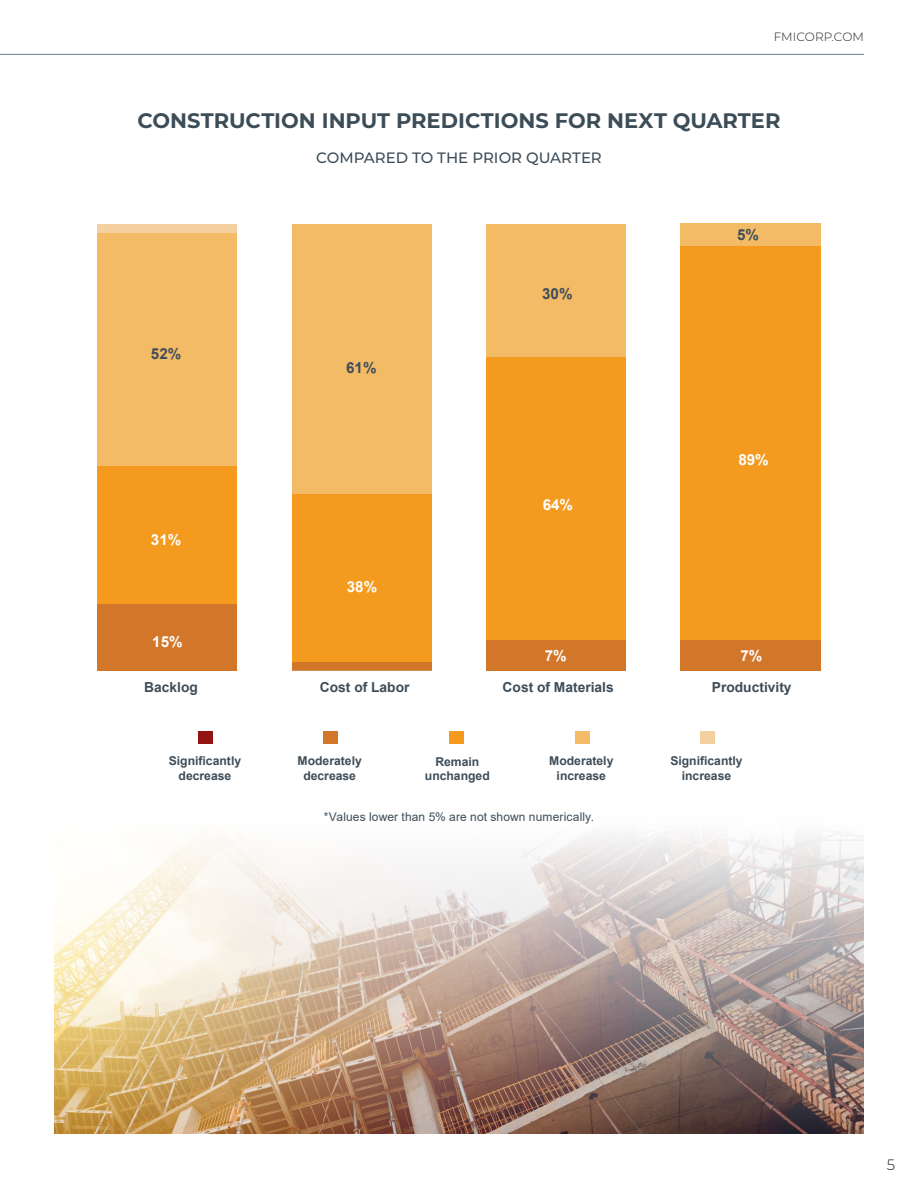
<style>
.page{position:relative;width:918px;height:1188px;background:#fff}
.page>*{position:absolute;margin:0;border:0;box-sizing:border-box;transform-origin:0 0}
.SUB{font:700 21px "Montserrat";color:#3c4d58}
.t1{font:700 15.15px "Arial";color:#fff}
.t2{font:700 15.15px "Arial";color:#3e4d59}
.SUB-2{font:500 15px "Montserrat";color:#3c4d58}
.t3{font:300 15px "Montserrat";color:#231f20}
.t4{font:700 13.8px "Arial";color:#3e4d59}
.t5{font:700 12.15px/14.5px "Arial";color:#3e4d59;text-align:center}
.SUB-3{font:12px "Arial";letter-spacing:.01em;color:#3c4d58}
.t6{font:300 12px "Montserrat";color:#231f20}
</style>
<div class="page">
<img style="left:54px;top:834px;width:810px;height:300px">
<div style="left:97px;top:604px;width:140px;height:67px;background:#d27629"></div>
<div style="left:97px;top:465px;width:140px;height:139px;background:#f39a1f"></div>
<div style="left:97px;top:233px;width:140px;height:232px;background:#f4bb67"></div>
<div style="left:97px;top:224px;width:140px;height:9px;background:#f4d0a0"></div>
<div style="left:292px;top:662px;width:140px;height:9px;background:#d27629"></div>
<div style="left:292px;top:494px;width:140px;height:168px;background:#f39a1f"></div>
<div style="left:292px;top:224px;width:140px;height:270px;background:#f4bb67"></div>
<div style="left:486px;top:640px;width:140px;height:31px;background:#d27629"></div>
<div style="left:486px;top:357px;width:140px;height:283px;background:#f39a1f"></div>
<div style="left:486px;top:224px;width:140px;height:133px;background:#f4bb67"></div>
<div style="left:680px;top:640px;width:141px;height:31px;background:#d27629"></div>
<div style="left:680px;top:246px;width:141px;height:394px;background:#f39a1f"></div>
<div style="left:680px;top:224px;width:141px;height:22px;background:#f4bb67"></div>
<div style="left:700px;top:731px;width:15px;height:13px;background:#f4d0a0"></div>
<div style="left:575px;top:731px;width:15px;height:13px;background:#f4bb67"></div>
<div style="left:449px;top:731px;width:15px;height:13px;background:#f39a1f"></div>
<div style="left:324px;top:731px;width:14px;height:13px;background:#d27629"></div>
<div style="left:198px;top:731px;width:15px;height:13px;background:#931414"></div>
<hr style="left:0;top:54px;width:864px;height:1px;background:#6e7984">
<p class="t6" style="left:774px;top:29px;width:92px">FMICORP.COM</p>
<p class="SUB" style="left:137px;top:106px;width:644px">CONSTRUCTION INPUT PREDICTIONS FOR NEXT QUARTER</p>
<p class="t2" style="left:151px;top:343px;width:32px">52%</p>
<p class="t1" style="left:151px;top:529px;width:32px">31%</p>
<p class="t1" style="left:152px;top:631px;width:32px">15%</p>
<p class="SUB-2" style="left:316px;top:147px;width:287px">COMPARED TO THE PRIOR QUARTER</p>
<p class="t2" style="left:346px;top:357px;width:32px">61%</p>
<p class="t1" style="left:347px;top:576px;width:32px">38%</p>
<p class="t2" style="left:542px;top:283px;width:32px">30%</p>
<p class="t1" style="left:543px;top:494px;width:32px">64%</p>
<p class="t2" style="left:737px;top:224px;width:23px">5%</p>
<p class="t1" style="left:738px;top:449px;width:32px">89%</p>
<p class="t1" style="left:545px;top:645px;width:23px">7%</p>
<p class="t1" style="left:740px;top:645px;width:23px">7%</p>
<p class="t4" style="left:144px;top:677px;width:55px">Backlog</p>
<p class="t4" style="left:320px;top:677px;width:91px">Cost of Labor</p>
<p class="t4" style="left:503px;top:677px;width:113px">Cost of Materials</p>
<p class="t4" style="left:712px;top:677px;width:81px">Productivity</p>
<p class="t5" style="left:169px;top:754px;width:74px">Significantly decrease</p>
<p class="t5" style="left:298px;top:754px;width:66px">Moderately decrease</p>
<p class="t5" style="left:425px;top:754px;width:66px">Remain unchanged</p>
<p class="t5" style="left:549px;top:754px;width:66px">Moderately increase</p>
<p class="SUB-3" style="left:324px;top:808px;width:272px">*Values lower than 5% are not shown numerically.</p>
<p class="t5" style="left:670px;top:754px;width:74px">Significantly increase</p>
<p class="t3" style="left:887px;top:1154px;width:10px">5</p>
</div>
